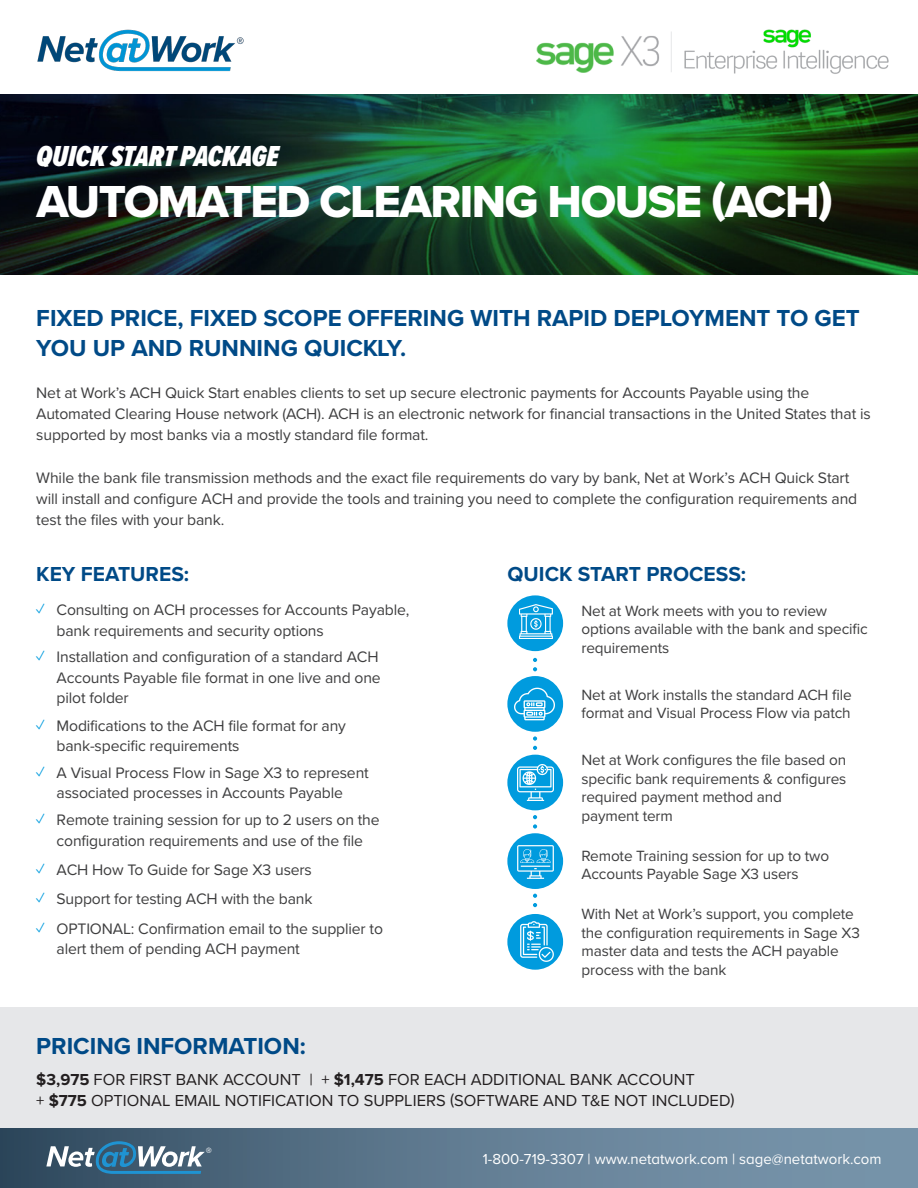
<style>
.page{position:relative;width:918px;height:1188px;background:#fff}
.page>*{position:absolute;margin:0;border:0;box-sizing:border-box;transform-origin:0 0}
.t1{font:46.5px "Proxima Nova Extrabld";letter-spacing:-.03em;color:#fff}
.t2{font:italic 900 30px "Proxima Nova S Ex Cn";color:#fff}
.t3{font:700 24px/30px "Proxima Nova";color:#004a87}
.t4{font:700 21px "Proxima Nova";color:#004a87}
.t5{font:16.5px "Proxima Nova";color:#231f20}
.t6{font:15.75px/20.4px "Proxima Nova";letter-spacing:-.01em;color:#3e3e3f}
.t7{font:15.3px/18.8px "Proxima Nova";letter-spacing:-.01em;color:#3e3e3f}
.t8{font:15px "Proxima Nova A";color:#fff}
.t9{font:700 12.45px "Proxima Nova";color:#fff}
.s1{color:#009bde}
.s2{font-weight:700}
</style>
<div class="page">
<img style="left:0;top:94px;width:918px;height:180px">
<div style="left:0;top:1128px;width:918px;height:60px;background:linear-gradient(to right,#354f64,#819eb5)"></div>
<svg style="left:46px;top:1141px;width:159px;height:33px"></svg>
<img style="left:536px;top:36px;width:123px;height:36px">
<img style="left:37px;top:29px;width:207px;height:43px">
<hr style="left:671px;top:32px;width:1px;height:40px;background:#e6e7e9">
<div style="left:0;top:1007px;width:918px;height:121px;background:#e6e7e9"></div>
<img style="left:684px;top:29px;width:205px;height:45px">
<div style="left:507px;top:676px;width:56px;height:56px;background:#009bde;border-radius:50%"></div>
<div style="left:507px;top:755px;width:56px;height:55px;background:#009bde;border-radius:50%"></div>
<div style="left:507px;top:833px;width:56px;height:56px;background:#009bde;border-radius:50%"></div>
<div style="left:507px;top:914px;width:56px;height:56px;background:#009bde;border-radius:50%"></div>
<div style="left:507px;top:595px;width:56px;height:56px;background:#009bde;border-radius:50%"></div>
<svg style="left:533px;top:658px;width:4px;height:13px"></svg>
<svg style="left:533px;top:736px;width:4px;height:14px"></svg>
<svg style="left:533px;top:815px;width:4px;height:14px"></svg>
<svg style="left:533px;top:894px;width:4px;height:13px"></svg>
<img style="left:519px;top:605px;width:34px;height:33px">
<img style="left:515px;top:684px;width:39px;height:40px">
<img style="left:517px;top:765px;width:36px;height:35px">
<img style="left:517px;top:845px;width:36px;height:34px">
<img style="left:521px;top:921px;width:33px;height:41px">
<p class="t2" style="left:37px;top:134px;width:244px">QUICK START PACKAGE</p>
<p class="t1" style="left:37px;top:167px;width:798px">AUTOMATED CLEARING HOUSE (ACH)</p>
<p class="t3" style="left:36px;top:302px;width:825px">FIXED PRICE, FIXED SCOPE OFFERING WITH RAPID DEPLOYMENT TO GET<br>YOU UP AND RUNNING QUICKLY.</p>
<p class="t6" style="left:36px;top:382px;width:836px;line-height:21px">Net at Work’s ACH Quick Start enables clients to set up secure electronic payments for Accounts Payable using the<br>Automated Clearing House network (ACH). ACH is an electronic network for financial transactions in the United States that is supported by most banks via a mostly standard file format.</p>
<p class="t6" style="left:36px;top:466px;width:823px;line-height:21px">While the bank file transmission methods and the exact file requirements do vary by bank, Net at Work’s ACH Quick Start will install and configure ACH and provide the tools and training you need to complete the configuration requirements and test the files with your bank.</p>
<p class="t4" style="left:36px;top:558px;width:154px">KEY FEATURES:</p>
<p class="t6" style="left:57px;top:599px;width:354px;text-indent:-20px"><span class="s1">✓</span> Consulting on ACH processes for Accounts Payable, bank requirements and security options</p>
<p class="t6" style="left:57px;top:646px;width:326px;text-indent:-20px"><span class="s1">✓</span> Installation and configuration of a standard ACH<br>Accounts Payable file format in one live and one pilot folder</p>
<p class="t6" style="left:57px;top:715px;width:291px;text-indent:-20px"><span class="s1">✓</span> Modifications to the ACH file format for any bank-specific requirements</p>
<p class="t6" style="left:36px;top:762px;width:334px;text-align:center"><span class="s1">✓</span> A Visual Process Flow in Sage X3 to represent associated processes in Accounts Payable</p>
<p class="t6" style="left:36px;top:809px;width:345px;text-align:center"><span class="s1">✓</span> Remote training session for up to 2 users on the configuration requirements and use of the file</p>
<p class="t6" style="left:36px;top:859px;width:277px"><span class="s1">✓</span> ACH How To Guide for Sage X3 users</p>
<p class="t6" style="left:36px;top:888px;width:278px"><span class="s1">✓</span> Support for testing ACH with the bank</p>
<p class="t6" style="left:57px;top:918px;width:328px;text-indent:-20px"><span class="s1">✓</span> OPTIONAL: Confirmation email to the supplier to alert them of pending ACH payment</p>
<p class="t4" style="left:508px;top:558px;width:240px">QUICK START PROCESS:</p>
<p class="t7" style="left:582px;top:601px;width:288px">Net at Work meets with you to review options available with the bank and specific requirements</p>
<p class="t7" style="left:582px;top:685px;width:272px">Net at Work installs the standard ACH file format and Visual Process Flow via patch</p>
<p class="t7" style="left:582px;top:750px;width:266px">Net at Work configures the file based on specific bank requirements &amp; configures required payment method and<br>payment term</p>
<p class="t7" style="left:582px;top:846px;width:249px">Remote Training session for up to two<br>Accounts Payable Sage X3 users</p>
<p class="t7" style="left:582px;top:904px;width:280px">With Net at Work’s support, you complete the configuration requirements in Sage X3 master data and tests the ACH payable process with the bank</p>
<p class="t3" style="left:36px;top:1030px;width:271px">PRICING INFORMATION:</p>
<p class="t5" style="left:36px;top:1067px;width:660px"><span class="s2">$3,975</span> FOR FIRST BANK ACCOUNT | + <span class="s2">$1,475</span> FOR EACH ADDITIONAL BANK ACCOUNT</p>
<p class="t5" style="left:36px;top:1088px;width:700px">+ <span class="s2">$775</span> OPTIONAL EMAIL NOTIFICATION TO SUPPLIERS (SOFTWARE AND T&amp;E NOT INCLUDED)</p>
<p class="t9" style="left:206px;top:1142px;width:8px">®</p>
<p class="t8" style="left:483px;top:1147px;width:400px">1-800-719-3307 | www.netatwork.com | sage@netatwork.com</p>
</div>
